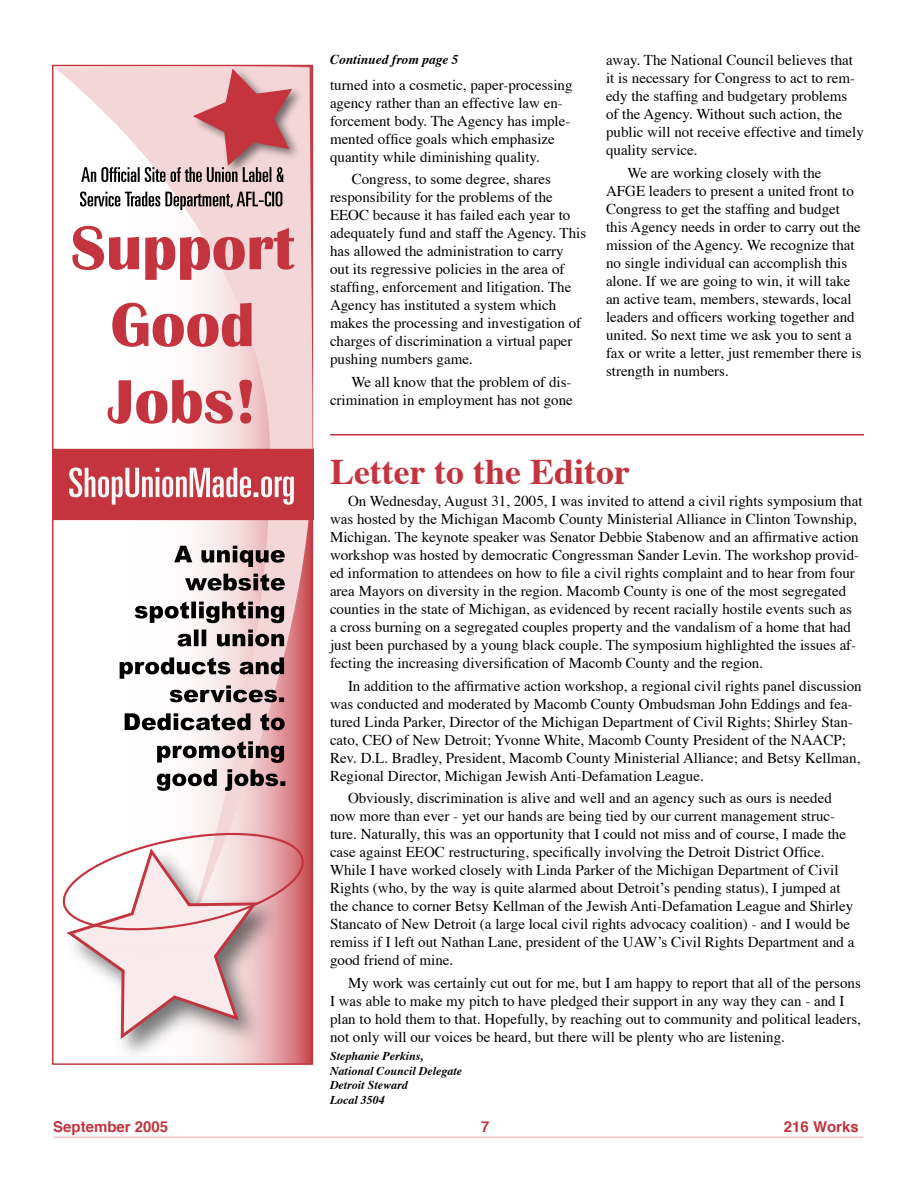
<style>
.page{position:relative;width:918px;height:1188px;background:#fff}
.page>*{position:absolute;margin:0;border:0;box-sizing:border-box;transform-origin:0 0}
.Headline{font:700 36px "Times";color:#c3343e}
.Body_copy{font:15px/18px "Times";color:#000}
.t1{font:700 15px "Helvetica";color:#c3343e}
.Jump_from{font:italic 700 13.5px "Times";color:#000}
.t2{font:italic 700 12px "Times";color:#000}
</style>
<div class="page">
<hr style="left:53px;top:1137px;width:810px;height:1px;background:#edc2c5">
<svg style="left:52px;top:66px;width:261px;height:755px"></svg>
<img style="left:181px;top:64px;width:133px;height:122px">
<div style="left:52px;top:449px;width:262px;height:71px;background:#c3343e"></div>
<img style="left:55px;top:1036px;width:235px;height:29px">
<img style="left:52px;top:821px;width:262px;height:141px">
<svg style="left:60px;top:827px;width:247px;height:209px"></svg>
<svg style="left:72px;top:226px;width:67px;height:44px"></svg>
<svg style="left:145px;top:228px;width:150px;height:52px"></svg>
<svg style="left:112px;top:303px;width:140px;height:44px"></svg>
<svg style="left:108px;top:380px;width:125px;height:44px"></svg>
<svg style="left:239px;top:380px;width:13px;height:44px"></svg>
<svg style="left:81px;top:167px;width:84px;height:15px"></svg>
<svg style="left:171px;top:69px;width:121px;height:113px;background:#d29599"></svg>
<svg style="left:80px;top:192px;width:202px;height:18px"></svg>
<svg style="left:174px;top:546px;width:18px;height:16px"></svg>
<svg style="left:201px;top:546px;width:84px;height:21px;background:#928283"></svg>
<svg style="left:185px;top:574px;width:100px;height:17px;background:#7e7374"></svg>
<svg style="left:135px;top:602px;width:54px;height:21px"></svg>
<div style="left:191px;top:602px;width:5px;height:16px;background:#000"></div>
<svg style="left:199px;top:602px;width:85px;height:21px;background:#827576"></svg>
<svg style="left:178px;top:634px;width:14px;height:12px"></svg>
<div style="left:194px;top:630px;width:5px;height:16px;background:#000"></div>
<hr style="left:202px;top:630px;width:4px;height:16px;background:#000">
<svg style="left:217px;top:630px;width:67px;height:16px"></svg>
<svg style="left:120px;top:657px;width:110px;height:22px"></svg>
<svg style="left:240px;top:657px;width:44px;height:17px"></svg>
<svg style="left:170px;top:685px;width:114px;height:17px"></svg>
<svg style="left:125px;top:713px;width:125px;height:17px"></svg>
<svg style="left:260px;top:713px;width:25px;height:17px"></svg>
<svg style="left:157px;top:741px;width:127px;height:22px"></svg>
<svg style="left:157px;top:769px;width:60px;height:22px"></svg>
<svg style="left:225px;top:769px;width:60px;height:22px"></svg>
<svg style="left:69px;top:467px;width:225px;height:38px"></svg>
<hr style="left:330px;top:434px;width:534px;height:2px;background:#c3343e">
<p class="Jump_from" style="left:330px;top:51px;width:130px">Continued from page 5</p>
<p class="Body_copy" style="left:330px;top:77px;width:244px">turned into a cosmetic, paper-processing agency rather than an effective law en&shy;forcement body. The Agency has imple&shy;mented office goals which emphasize quantity while diminishing quality.</p>
<p class="Body_copy" style="left:330px;top:171px;width:258px;text-indent:22px">Congress, to some degree, shares responsibility for the problems of the EEOC because it has failed each year to adequately fund and staff the Agency. This has allowed the administration to carry out its regressive policies in the area of staffing, enforcement and litigation. The Agency has instituted a system which makes the processing and investigation of charges of discrimination a virtual paper pushing numbers game.</p>
<p class="Body_copy" style="left:330px;top:374px;width:244px;text-align:right">We all know that the problem of dis&shy;crimination in employment has not gone</p>
<p class="Body_copy" style="left:606px;top:52px;width:259px">away. The National Council believes that it is necessary for Congress to act to rem&shy;edy the staffing and budgetary problems<br>of the Agency. Without such action, the public will not receive effective and timely quality service.</p>
<p class="Body_copy" style="left:606px;top:165px;width:257px;text-indent:21px">We are working closely with the AFGE leaders to present a united front to Congress to get the staffing and budget this Agency needs in order to carry out the mission of the Agency. We recognize that no single individual can accomplish this alone. If we are going to win, it will take an active team, members, stewards, local leaders and officers working together and united. So next time we ask you to sent a fax or write a letter, just remember there is strength in numbers.</p>
<p class="Headline" style="left:330px;top:447px;width:302px">Letter to the Editor</p>
<p class="Body_copy" style="left:330px;top:493px;width:534px;text-indent:18px">On Wednesday, August 31, 2005, I was invited to attend a civil rights symposium that was hosted by the Michigan Macomb County Ministerial Alliance in Clinton Township, Michigan. The keynote speaker was Senator Debbie Stabenow and an affirmative action workshop was hosted by democratic Congressman Sander Levin. The workshop provid&shy;ed information to attendees on how to file a civil rights complaint and to hear from four area Mayors on diversity in the region. Macomb County is one of the most segregated counties in the state of Michigan, as evidenced by recent racially hostile events such as<br>a cross burning on a segregated couples property and the vandalism of a home that had just been purchased by a young black couple. The symposium highlighted the issues af&shy;fecting the increasing diversification of Macomb County and the region.</p>
<p class="Body_copy" style="left:330px;top:677px;width:533px;text-indent:18px">In addition to the affirmative action workshop, a regional civil rights panel discussion was conducted and moderated by Macomb County Ombudsman John Eddings and fea&shy;tured Linda Parker, Director of the Michigan Department of Civil Rights; Shirley Stan&shy;cato, CEO of New Detroit; Yvonne White, Macomb County President of the NAACP; Rev. D.L. Bradley, President, Macomb County Ministerial Alliance; and Betsy Kellman, Regional Director, Michigan Jewish Anti-Defamation League.</p>
<p class="Body_copy" style="left:330px;top:790px;width:526px;text-indent:18px">Obviously, discrimination is alive and well and an agency such as ours is needed now more than ever - yet our hands are being tied by our current management struc&shy;ture. Naturally, this was an opportunity that I could not miss and of course, I made the case against EEOC restructuring, specifically involving the Detroit District Office.<br>While I have worked closely with Linda Parker of the Michigan Department of Civil Rights (who, by the way is quite alarmed about Detroitʼs pending status), I jumped at the chance to corner Betsy Kellman of the Jewish Anti-Defamation League and Shirley Stancato of New Detroit (a large local civil rights advocacy coalition) - and I would be remiss if I left out Nathan Lane, president of the UAWʼs Civil Rights Department and a good friend of mine.</p>
<p class="Body_copy" style="left:330px;top:974px;width:533px;text-indent:18px">My work was certainly cut out for me, but I am happy to report that all of the persons I was able to make my pitch to have pledged their support in any way they can - and I plan to hold them to that. Hopefully, by reaching out to community and political leaders, not only will our voices be heard, but there will be plenty who are listening.</p>
<p class="t2" style="left:330px;top:1049px;width:95px">Stephanie Perkins,</p>
<p class="t2" style="left:330px;top:1063px;width:134px">National Council Delegate</p>
<p class="t2" style="left:330px;top:1077px;width:79px">Detroit Steward</p>
<p class="t2" style="left:330px;top:1092px;width:56px">Local 3504</p>
<p class="t1" style="left:53px;top:1117px;width:117px">September 2005</p>
<p class="t1" style="left:481px;top:1117px;width:10px">7</p>
<p class="t1" style="left:784px;top:1117px;width:76px">216 Works</p>
</div>
